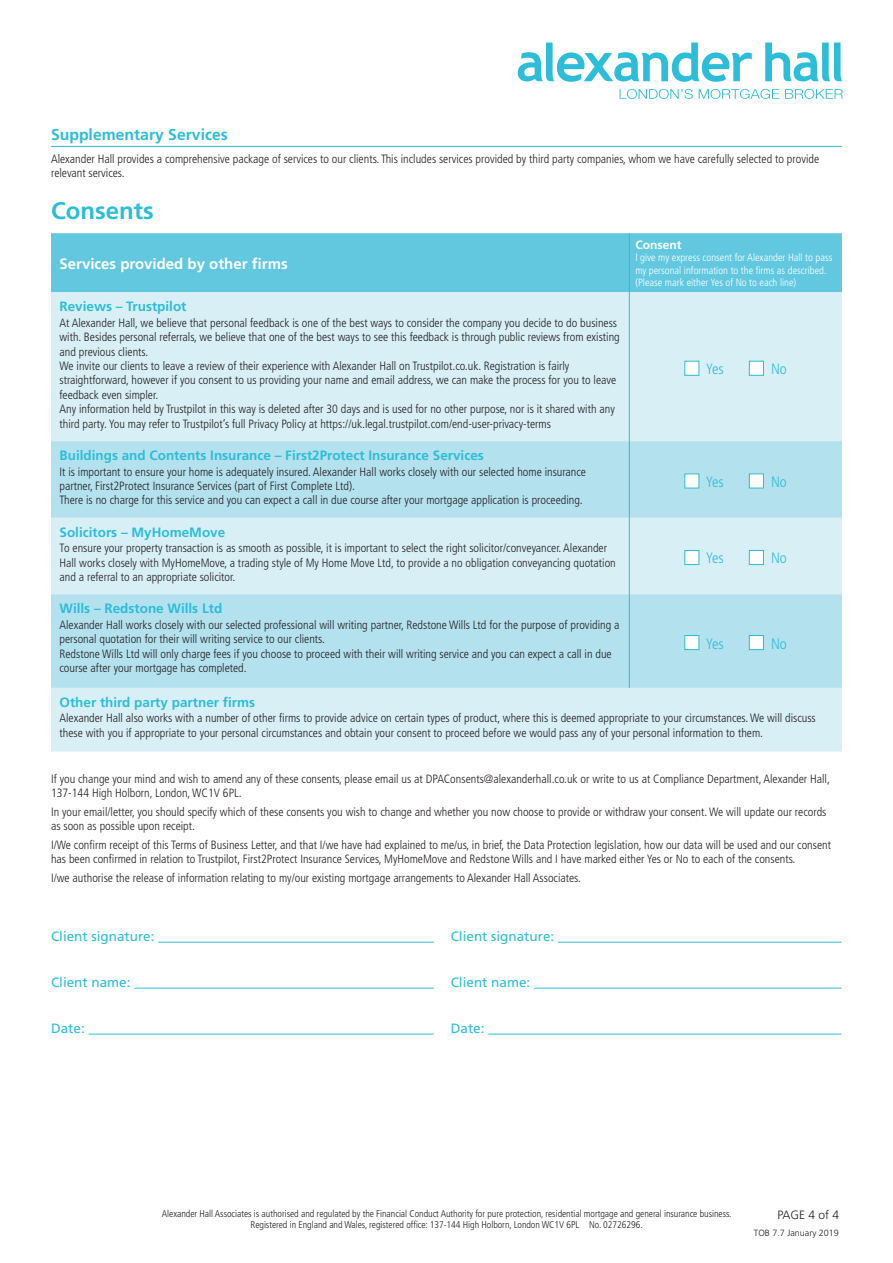
<style>
.page{position:relative;width:893px;height:1263px;background:#fff}
.page>*{position:absolute;margin:0;border:0;box-sizing:border-box;transform-origin:0 0}
.t1{font:700 24px "Frutiger";color:#2cbdd8}
.t2{font:700 15.75px "Frutiger";color:#2cbdd8}
.t3{font:700 15px "Frutiger";color:#fff}
.t4{font:300 condensed 15px "Frutiger LT Std";color:#2cbdd8}
.t5{font:700 13.5px "Frutiger";color:#2cbdd8}
.t6{font:13.5px "Frutiger";color:#2cbdd8}
.t7{font:300 condensed 12px/14.4px "Frutiger LT Std";color:#231f20}
.t8{font:300 12px "Frutiger";color:#231f20}
.t9{font:700 12px "Frutiger";color:#fff}
.t10{font:300 condensed 10.5px/12.6px "Frutiger LT Std";color:#fff}
.t11{font:300 condensed 9.75px/10.5px "Frutiger LT Std";letter-spacing:-.005em;color:#231f20;text-align:center}
.t12{font:300 9px "Frutiger";color:#231f20}
</style>
<div class="page">
<svg style="left:518px;top:43px;width:324px;height:39px"></svg>
<svg style="left:619px;top:89px;width:74px;height:10px"></svg>
<svg style="left:699px;top:89px;width:80px;height:10px"></svg>
<svg style="left:785px;top:89px;width:58px;height:10px"></svg>
<hr style="left:51px;top:146px;width:791px;height:1px;background:#2cbdd8">
<hr style="left:158px;top:942px;width:276px;height:1px;background:#2cbdd8">
<hr style="left:558px;top:942px;width:283px;height:1px;background:#2cbdd8">
<hr style="left:134px;top:988px;width:300px;height:1px;background:#2cbdd8">
<hr style="left:534px;top:988px;width:307px;height:1px;background:#2cbdd8">
<hr style="left:89px;top:1034px;width:345px;height:1px;background:#2cbdd8">
<hr style="left:488px;top:1034px;width:353px;height:1px;background:#2cbdd8">
<div style="left:51px;top:233px;width:791px;height:59px;background:#62c8e0"></div>
<div style="left:51px;top:292px;width:791px;height:460px;background:#d8eff6"></div>
<svg style="left:51px;top:441px;width:791px;height:247px;background:#bfe5f0"></svg>
<hr style="left:629px;top:233px;width:1px;height:59px;background:#28bfd4">
<hr style="left:629px;top:292px;width:1px;height:149px;background:#28bfd4">
<hr style="left:629px;top:441px;width:1px;height:77px;background:#28bfd4">
<hr style="left:629px;top:518px;width:1px;height:76px;background:#28bfd4">
<hr style="left:629px;top:594px;width:1px;height:94px;background:#28bfd4">
<div style="left:684px;top:361px;width:15px;height:15px;background:#fff;border:1px solid #2cbdd8"></div>
<div style="left:749px;top:361px;width:15px;height:15px;background:#fff;border:1px solid #2cbdd8"></div>
<div style="left:684px;top:473px;width:15px;height:15px;background:#fff;border:1px solid #2cbdd8"></div>
<div style="left:749px;top:473px;width:15px;height:15px;background:#fff;border:1px solid #2cbdd8"></div>
<div style="left:684px;top:550px;width:15px;height:15px;background:#fff;border:1px solid #2cbdd8"></div>
<div style="left:749px;top:550px;width:15px;height:15px;background:#fff;border:1px solid #2cbdd8"></div>
<div style="left:684px;top:635px;width:15px;height:15px;background:#fff;border:1px solid #2cbdd8"></div>
<div style="left:749px;top:635px;width:15px;height:15px;background:#fff;border:1px solid #2cbdd8"></div>
<h2 class="t2" style="left:51px;top:125px;width:178px">Supplementary Services</h2>
<p class="t7" style="left:51px;top:152px;width:770px">Alexander Hall provides a comprehensive package of services to our clients. This includes services provided by third party companies, whom we have carefully selected to provide relevant services.</p>
<h1 class="t1" style="left:51px;top:196px;width:104px">Consents</h1>
<p class="t3" style="left:60px;top:255px;width:230px">Services provided by other firms</p>
<p class="t9" style="left:635px;top:237px;width:47px">Consent</p>
<p class="t10" style="left:635px;top:251px;width:199px">I give my express consent for Alexander Hall to pass my personal information to the firms as described. (Please mark either Yes of No to each line)</p>
<p class="t5" style="left:60px;top:299px;width:129px">Reviews – Trustpilot</p>
<p class="t7" style="left:60px;top:316px;width:562px">At Alexander Hall, we believe that personal feedback is one of the best ways to consider the company you decide to do business with. Besides personal referrals, we believe that one of the best ways to see this feedback is through public reviews from existing and previous clients.<br>We invite our clients to leave a review of their experience with Alexander Hall on Trustpilot.co.uk. Registration is fairly straightforward, however if you consent to us providing your name and email address, we can make the process for you to leave feedback even simpler.<br>Any information held by Trustpilot in this way is deleted after 30 days and is used for no other purpose, nor is it shared with any third party. You may refer to Trustpilot’s full Privacy Policy at https://uk.legal.trustpilot.com/end-user-privacy-terms</p>
<p class="t4" style="left:706px;top:360px;width:20px">Yes</p>
<p class="t4" style="left:771px;top:360px;width:17px">No</p>
<p class="t5" style="left:60px;top:448px;width:426px">Buildings and Contents Insurance – First2Protect Insurance Services</p>
<p class="t7" style="left:60px;top:464px;width:528px">It is important to ensure your home is adequately insured. Alexander Hall works closely with our selected home insurance partner, First2Protect Insurance Services (part of First Complete Ltd).<br>There is no charge for this service and you can expect a call in due course after your mortgage application is proceeding.</p>
<p class="t4" style="left:706px;top:473px;width:20px">Yes</p>
<p class="t4" style="left:771px;top:473px;width:17px">No</p>
<p class="t5" style="left:60px;top:524px;width:167px">Solicitors – MyHomeMove</p>
<p class="t7" style="left:60px;top:541px;width:558px">To ensure your property transaction is as smooth as possible, it is important to select the right solicitor/conveyancer. Alexander<br>Hall works closely with MyHomeMove, a trading style of My Home Move Ltd, to provide a no obligation conveyancing quotation and a referral to an appropriate solicitor.</p>
<p class="t4" style="left:706px;top:550px;width:20px">Yes</p>
<p class="t4" style="left:771px;top:550px;width:17px">No</p>
<p class="t5" style="left:60px;top:601px;width:164px">Wills – Redstone Wills Ltd</p>
<p class="t7" style="left:60px;top:617px;width:561px">Alexander Hall works closely with our selected professional will writing partner, Redstone Wills Ltd for the purpose of providing a personal quotation for their will writing service to our clients.<br>Redstone Wills Ltd will only charge fees if you choose to proceed with their will writing service and you can expect a call in due course after your mortgage has completed.</p>
<p class="t4" style="left:706px;top:635px;width:20px">Yes</p>
<p class="t4" style="left:771px;top:635px;width:17px">No</p>
<p class="t5" style="left:60px;top:694px;width:197px">Other third party partner firms</p>
<p class="t7" style="left:60px;top:711px;width:758px">Alexander Hall also works with a number of other firms to provide advice on certain types of product, where this is deemed appropriate to your circumstances. We will discuss these with you if appropriate to your personal circumstances and obtain your consent to proceed before we would pass any of your personal information to them.</p>
<p class="t7" style="left:51px;top:772px;width:780px">If you change your mind and wish to amend any of these consents, please email us at DPAConsents@alexanderhall.co.uk or write to us at Compliance Department, Alexander Hall,<br>137-144 High Holborn, London, WC1V 6PL.</p>
<p class="t7" style="left:51px;top:805px;width:777px">In your email/letter, you should specify which of these consents you wish to change and whether you now choose to provide or withdraw your consent. We will update our records as soon as possible upon receipt.</p>
<p class="t7" style="left:51px;top:838px;width:782px">I/We confirm receipt of this Terms of Business Letter, and that I/we have had explained to me/us, in brief, the Data Protection legislation, how our data will be used and our consent has been confirmed in relation to Trustpilot, First2Protect Insurance Services, MyHomeMove and Redstone Wills and I have marked either Yes or No to each of the consents.</p>
<p class="t7" style="left:51px;top:871px;width:531px">I/we authorise the release of information relating to my/our existing mortgage arrangements to Alexander Hall Associates.</p>
<p class="t6" style="left:51px;top:928px;width:105px">Client signature:</p>
<p class="t6" style="left:451px;top:928px;width:105px">Client signature:</p>
<p class="t6" style="left:51px;top:974px;width:81px">Client name:</p>
<p class="t6" style="left:451px;top:974px;width:81px">Client name:</p>
<p class="t6" style="left:51px;top:1020px;width:35px">Date:</p>
<p class="t6" style="left:451px;top:1020px;width:35px">Date:</p>
<p class="t11" style="left:162px;top:1209px;width:571px">Alexander Hall Associates is authorised and regulated by the Financial Conduct Authority for pure protection, residential mortgage and general insurance business.<br>Registered in England and Wales, registered office: 137-144 High Holborn, London WC1V 6PL No. 02726296.</p>
<p class="t8" style="left:777px;top:1208px;width:63px">PAGE 4 of 4</p>
<p class="t12" style="left:754px;top:1228px;width:87px">TOB 7.7 January 2019</p>
</div>
